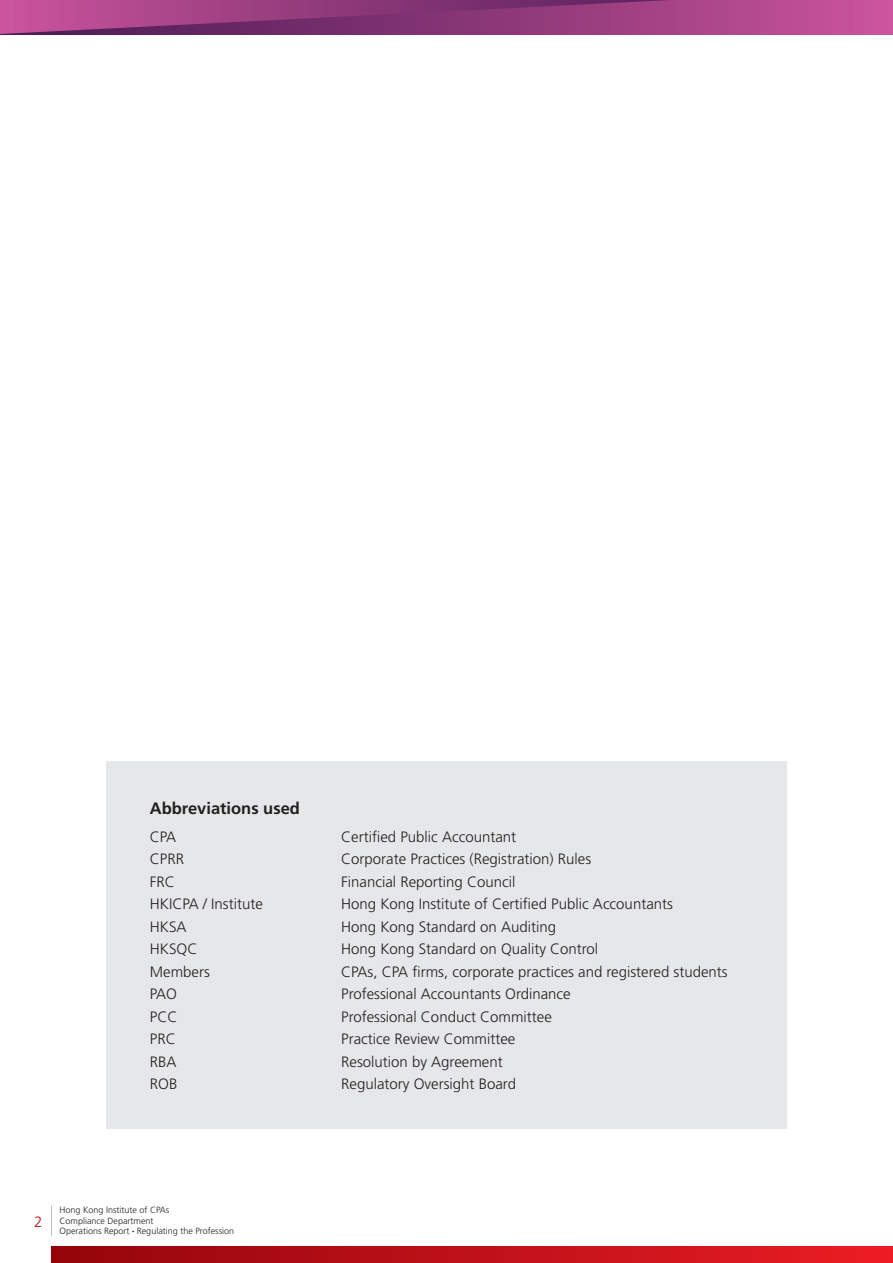
<style>
.page{position:relative;width:893px;height:1263px;background:#fff}
.page>*{position:absolute;margin:0;border:0;box-sizing:border-box;transform-origin:0 0}
.t1{font:700 16.5px "Frutiger";color:#231f20}
.t2{font:300 15px "Frutiger";color:#231f20}
.t3{font:300 15px "Frutiger";color:#be1119}
.t4{font:300 9px/10.5px "Frutiger";color:#231f20}
</style>
<div class="page">
<div style="left:106px;top:761px;width:681px;height:368px;background:#e6e7e9"></div>
<div style="left:0;top:0;width:893px;height:34px;background:#a94589"></div>
<svg style="left:697px;top:0;width:196px;height:35px"></svg>
<svg style="left:0;top:0;width:669px;height:34px"></svg>
<div style="left:52px;top:1246px;width:841px;height:17px;background:linear-gradient(to right,#93050b,#eb1c25)"></div>
<svg style="left:51px;top:1206px;width:1px;height:29px"></svg>
<p class="t1" style="left:150px;top:799px;width:152px">Abbreviations used</p>
<p class="t2" style="left:150px;top:828px;width:28px">CPA</p>
<p class="t2" style="left:341px;top:828px;width:177px">Certified Public Accountant</p>
<p class="t2" style="left:150px;top:851px;width:36px">CPRR</p>
<p class="t2" style="left:341px;top:851px;width:252px">Corporate Practices (Registration) Rules</p>
<p class="t2" style="left:150px;top:873px;width:27px">FRC</p>
<p class="t2" style="left:341px;top:873px;width:176px">Financial Reporting Council</p>
<p class="t2" style="left:150px;top:896px;width:115px">HKICPA / Institute</p>
<p class="t2" style="left:341px;top:896px;width:333px">Hong Kong Institute of Certified Public Accountants</p>
<p class="t2" style="left:150px;top:918px;width:38px">HKSA</p>
<p class="t2" style="left:341px;top:918px;width:216px">Hong Kong Standard on Auditing</p>
<p class="t2" style="left:150px;top:941px;width:49px">HKSQC</p>
<p class="t2" style="left:341px;top:941px;width:259px">Hong Kong Standard on Quality Control</p>
<p class="t2" style="left:150px;top:963px;width:61px">Members</p>
<p class="t2" style="left:341px;top:963px;width:388px">CPAs, CPA firms, corporate practices and registered students</p>
<p class="t2" style="left:150px;top:986px;width:29px">PAO</p>
<p class="t2" style="left:341px;top:986px;width:231px">Professional Accountants Ordinance</p>
<p class="t2" style="left:150px;top:1008px;width:29px">PCC</p>
<p class="t2" style="left:341px;top:1008px;width:212px">Professional Conduct Committee</p>
<p class="t2" style="left:150px;top:1031px;width:27px">PRC</p>
<p class="t2" style="left:341px;top:1031px;width:176px">Practice Review Committee</p>
<p class="t2" style="left:150px;top:1053px;width:28px">RBA</p>
<p class="t2" style="left:341px;top:1053px;width:163px">Resolution by Agreement</p>
<p class="t2" style="left:150px;top:1076px;width:29px">ROB</p>
<p class="t2" style="left:341px;top:1076px;width:176px">Regulatory Oversight Board</p>
<p class="t3" style="left:34px;top:1213px;width:10px">2</p>
<p class="t4" style="left:60px;top:1205px;width:176px">Hong Kong Institute of CPAs<br>Compliance Department<br>Operations Report <sup>•</sup> Regulating the Profession</p>
</div>
